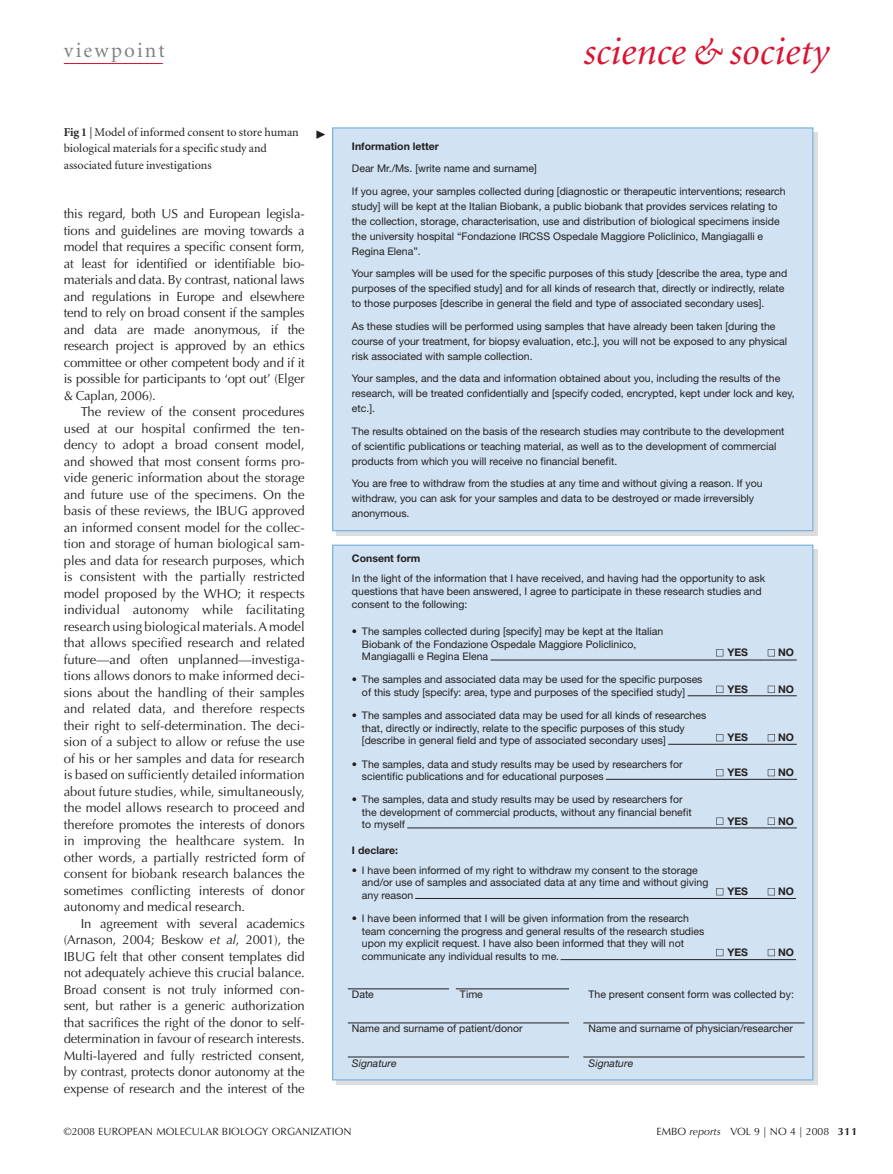
<style>
.page{position:relative;width:893px;height:1174px;background:#fff}
.page>*{position:absolute;margin:0;border:0;box-sizing:border-box;transform-origin:0 0}
.t1{font:italic 39px "Minion";letter-spacing:.005em;color:#d71634}
.t2{font:21px "Minion";letter-spacing:.1em;color:#808285}
.t3{font:18px "Minion Pro";color:#231f20}
.t4{font:13.05px/16.5px "Optima";letter-spacing:-.01em;color:#231f20;text-align:justify}
.t5{font:12px/16.5px "Minion";color:#231f20}
.t6{font:10.5px/12.6px "Helvetica Neue";color:#231f20}
.t7{font:700 10.5px "Helvetica Neue";color:#231f20}
.t8{font:10.5px "Optima";color:#231f20}
.t9{font:italic 10.5px "Helvetica Neue";color:#231f20}
.s1{font-weight:700}
.s2{font-style:italic}
</style>
<div class="page">
<hr style="left:64px;top:63px;width:99px;height:1px;background:#d71634">
<svg style="left:337px;top:132px;width:481px;height:404px;background:#d4d9de"></svg>
<div style="left:332px;top:127px;width:481px;height:404px;background:#d1e3f2"></div>
<div style="left:332px;top:544px;width:481px;height:536px;background:#d1e3f2"></div>
<svg style="left:716px;top:649px;width:7px;height:7px"></svg>
<svg style="left:768px;top:649px;width:7px;height:7px"></svg>
<svg style="left:716px;top:685px;width:7px;height:8px"></svg>
<svg style="left:768px;top:685px;width:7px;height:8px"></svg>
<svg style="left:716px;top:734px;width:7px;height:7px"></svg>
<svg style="left:768px;top:734px;width:7px;height:7px"></svg>
<svg style="left:716px;top:769px;width:7px;height:7px"></svg>
<svg style="left:768px;top:769px;width:7px;height:7px"></svg>
<svg style="left:716px;top:817px;width:7px;height:8px"></svg>
<svg style="left:768px;top:817px;width:7px;height:8px"></svg>
<svg style="left:716px;top:888px;width:7px;height:7px"></svg>
<svg style="left:768px;top:888px;width:7px;height:7px"></svg>
<svg style="left:716px;top:949px;width:7px;height:7px"></svg>
<svg style="left:768px;top:949px;width:7px;height:7px"></svg>
<hr style="left:491px;top:660px;width:306px;height:1px;background:#231f20">
<hr style="left:688px;top:695px;width:109px;height:1px;background:#231f20">
<hr style="left:668px;top:744px;width:129px;height:1px;background:#231f20">
<hr style="left:606px;top:779px;width:191px;height:1px;background:#231f20">
<hr style="left:407px;top:827px;width:390px;height:1px;background:#231f20">
<hr style="left:415px;top:898px;width:381px;height:1px;background:#231f20">
<hr style="left:561px;top:959px;width:235px;height:1px;background:#231f20">
<hr style="left:348px;top:1056px;width:221px;height:1px;background:#231f20">
<hr style="left:583px;top:1056px;width:222px;height:1px;background:#231f20">
<hr style="left:348px;top:1022px;width:221px;height:1px;background:#231f20">
<hr style="left:583px;top:1022px;width:222px;height:1px;background:#231f20">
<hr style="left:456px;top:988px;width:113px;height:1px;background:#231f20">
<hr style="left:348px;top:988px;width:101px;height:1px;background:#231f20">
<h2 class="t2" style="left:64px;top:40px;width:103px">viewpoint</h2>
<h1 class="t1" style="left:583px;top:32px;width:247px">science &amp; society</h1>
<p class="t5" style="left:64px;top:124px;width:237px"><span class="s1">Fig 1</span> | Model of informed consent to store human biological materials for a specific study and associated future investigations</p>
<h3 class="t3" style="left:326px;top:148px;width:12px;rotate:-180deg">◀</h3>
<p class="t4" style="left:64px;top:206px;width:242px">this regard, both U S and European legisla&shy;tions and guidelines are moving towards a model that requires a specific consent form, at least for identified or identifiable bio&shy;materials and data. By contrast, national laws and regulations in Europe and elsewhere tend to rely on broad consent if the samples and data are made anonymous, if the research project is approved by an ethics committee or other competent body and if it is possible for participants to ‘opt out’ (Elger &amp; Caplan, 2006).</p>
<p class="t4" style="left:64px;top:404px;width:242px;text-indent:17px">The review of the consent procedures used at our hospital confirmed the ten&shy;dency to adopt a broad consent model, and showed that most consent forms pro&shy;vide generic information about the storage and future use of the specimens. On the basis of these reviews, the I BUG approved an informed consent model for the collec&shy;tion and storage of human biological sam&shy;ples and data for research purposes, which is consistent with the partially restricted model proposed by the WHO; it respects individual autonomy while facilitating research using biological materials. A model that allows specified research and related future—and often unplanned—investiga&shy;tions allows donors to make informed deci&shy;sions about the handling of their samples and related data, and therefore respects their right to self-determination. The deci&shy;sion of a subject to allow or refuse the use of his or her samples and data for research is based on sufficiently detailed information about future studies, while, simultaneously, the model allows research to proceed and therefore promotes the interests of donors in improving the healthcare system. I n other words, a partially restricted form of consent for biobank research balances the sometimes conflicting interests of donor autonomy and medical research.</p>
<p class="t4" style="left:64px;top:915px;width:242px;text-indent:17px">I n agreement with several academics (Arnason, 2004; Beskow <span class="s2">et al</span>, 2001), the I BUG felt that other consent templates did not adequately achieve this crucial balance.<br>Broad consent is not truly informed con&shy;sent, but rather is a generic authorization that sacrifices the right of the donor to self&shy;determination in favour of research interests.<br>Multi-layered and fully restricted consent, by contrast, protects donor autonomy at the expense of research and the interest of the</p>
<p class="t7" style="left:352px;top:139px;width:89px">Information letter</p>
<p class="t6" style="left:352px;top:157px;width:435px;line-height:22.5px">Dear Mr./Ms. [write name and surname]<br>If you agree, your samples collected during [diagnostic or therapeutic interventions; research</p>
<p class="t6" style="left:352px;top:198px;width:429px;line-height:15px">study] will be kept at the Italian Biobank, a public biobank that provides services relating to the collection, storage, characterisation, use and distribution of biological specimens inside the university hospital “Fondazione IRCSS Ospedale Maggiore Policlinico, Mangiagalli e Regina Elena”.</p>
<p class="t6" style="left:352px;top:266px;width:437px;line-height:15px">Your samples will be used for the specific purposes of this study [describe the area, type and purposes of the specified study] and for all kinds of research that, directly or indirectly, relate to those purposes [describe in general the field and type of associated secondary uses].</p>
<p class="t6" style="left:352px;top:318px;width:437px;line-height:15px">As these studies will be performed using samples that have already been taken [during the course of your treatment, for biopsy evaluation, etc.], you will not be exposed to any physical risk associated with sample collection.</p>
<p class="t6" style="left:352px;top:371px;width:444px;line-height:15px">Your samples, and the data and information obtained about you, including the results of the research, will be treated confidentially and [specify coded, encrypted, kept under lock and key, etc.].</p>
<p class="t6" style="left:352px;top:423px;width:434px;line-height:15px">The results obtained on the basis of the research studies may contribute to the development of scientific publications or teaching material, as well as to the development of commercial products from which you will receive no financial benefit.</p>
<p class="t6" style="left:352px;top:476px;width:412px;line-height:15px">You are free to withdraw from the studies at any time and without giving a reason. If you withdraw, you can ask for your samples and data to be destroyed or made irreversibly anonymous.</p>
<p class="t7" style="left:352px;top:552px;width:70px">Consent form</p>
<p class="t6" style="left:352px;top:572px;width:415px">In the light of the information that I have received, and having had the opportunity to ask questions that have been answered, I agree to participate in these research studies and consent to the following:</p>
<p class="t6" style="left:362px;top:625px;width:303px;text-indent:-10px">• The samples collected during [specify] may be kept at the Italian<br>Biobank of the Fondazione Ospedale Maggiore Policlinico,<br>Mangiagalli e Regina Elena</p>
<p class="t6" style="left:362px;top:673px;width:342px;text-indent:-10px">• The samples and associated data may be used for the specific purposes of this study [specify: area, type and purposes of the specified study]</p>
<p class="t6" style="left:362px;top:709px;width:346px;text-indent:-10px">• The samples and associated data may be used for all kinds of researches that, directly or indirectly, relate to the specific purposes of this study [describe in general field and type of associated secondary uses]</p>
<p class="t6" style="left:362px;top:757px;width:322px;text-indent:-10px">• The samples, data and study results may be used by researchers for scientific publications and for educational purposes</p>
<p class="t6" style="left:362px;top:793px;width:331px;text-indent:-10px">• The samples, data and study results may be used by researchers for the development of commercial products, without any financial benefit to myself</p>
<p class="t7" style="left:352px;top:843px;width:48px">I declare:</p>
<p class="t6" style="left:362px;top:863px;width:348px;text-indent:-10px">• I have been informed of my right to withdraw my consent to the storage and/or use of samples and associated data at any time and without giving any reason</p>
<p class="t6" style="left:362px;top:911px;width:344px;text-indent:-10px">• I have been informed that I will be given information from the research team concerning the progress and general results of the research studies upon my explicit request. I have also been informed that they will not communicate any individual results to me.</p>
<p class="t7" style="left:727px;top:646px;width:22px">YES</p>
<p class="t7" style="left:778px;top:646px;width:17px">NO</p>
<p class="t7" style="left:727px;top:682px;width:22px">YES</p>
<p class="t7" style="left:778px;top:682px;width:17px">NO</p>
<p class="t7" style="left:727px;top:731px;width:22px">YES</p>
<p class="t7" style="left:778px;top:731px;width:17px">NO</p>
<p class="t7" style="left:727px;top:766px;width:22px">YES</p>
<p class="t7" style="left:778px;top:766px;width:17px">NO</p>
<p class="t7" style="left:727px;top:814px;width:22px">YES</p>
<p class="t7" style="left:778px;top:814px;width:17px">NO</p>
<p class="t7" style="left:727px;top:885px;width:22px">YES</p>
<p class="t7" style="left:778px;top:885px;width:17px">NO</p>
<p class="t7" style="left:727px;top:946px;width:22px">YES</p>
<p class="t7" style="left:778px;top:946px;width:17px">NO</p>
<p class="t6" style="left:352px;top:987px;width:23px">Date</p>
<p class="t6" style="left:460px;top:987px;width:24px">Time</p>
<p class="t6" style="left:352px;top:1022px;width:172px">Name and surname of patient/donor</p>
<p class="t9" style="left:352px;top:1057px;width:46px">Signature</p>
<p class="t6" style="left:589px;top:987px;width:207px">The present consent form was collected by:</p>
<p class="t6" style="left:589px;top:1022px;width:206px">Name and surname of physician/researcher</p>
<p class="t9" style="left:589px;top:1057px;width:46px">Signature</p>
<p class="t8" style="left:64px;top:1125px;width:289px">©2008 European Molecular Biology Organization</p>
<p class="t8" style="left:656px;top:1125px;width:202px">EMBO <span class="s2">reports</span> VOL 9 | NO 4 | 2008 <span class="s1">311</span></p>
</div>
